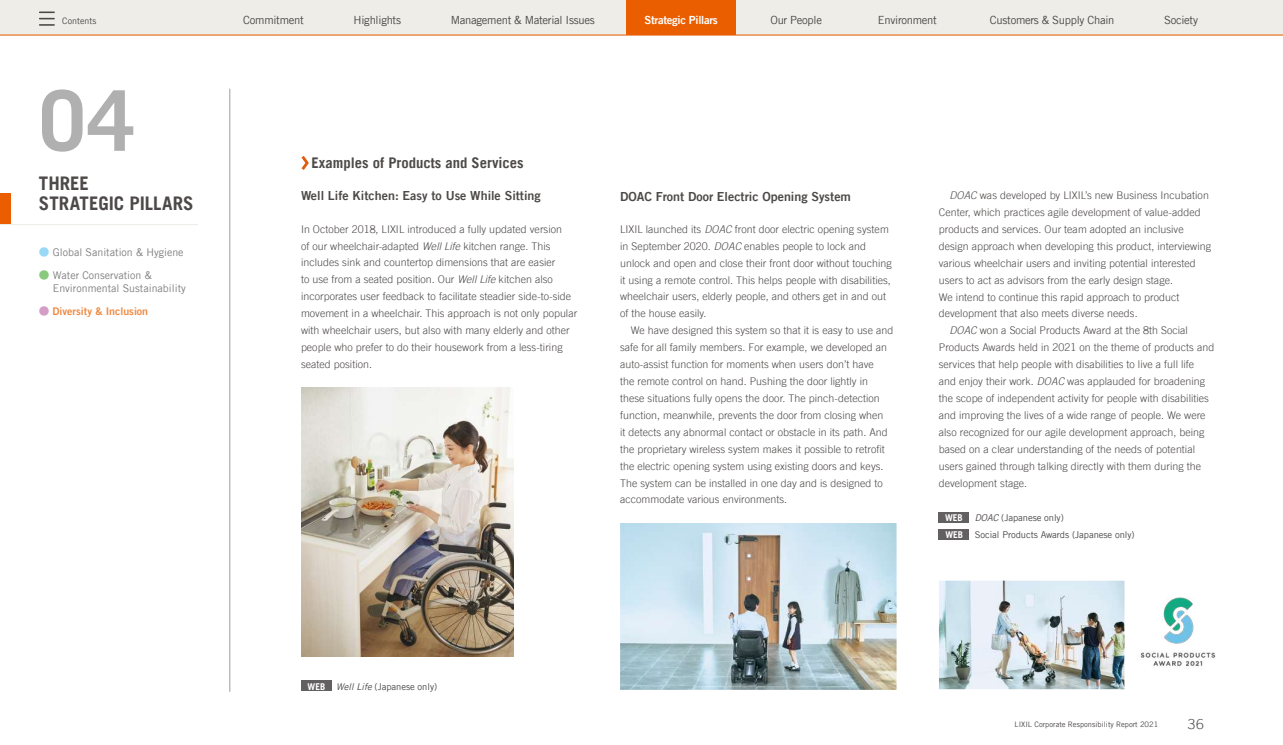
<style>
.page{position:relative;width:1283px;height:745px;background:#fff}
.page>*{position:absolute;margin:0;border:0;box-sizing:border-box;transform-origin:0 0}
.t1{font:700 83.75px "Trade Gothic LT";color:#b0b0b1}
.t2{font:700 18.75px/20.4px "Trade Gothic LT";color:#4c4948}
.t3{font:700 14.75px "Trade Gothic LT";color:#4c4948}
.t4{font:300 13.75px "Trade Gothic LT";color:#4c4948}
.t5{font:12.5px "Trade Gothic LT Bold Two";color:#4c4948}
.t6{font:11.25px "Trade Gothic LT";letter-spacing:-.025em;color:#4c4948}
.t7{font:11.25px "Trade Gothic LT Bold Two";letter-spacing:-.025em;color:#fff}
.t8{font:300 10.62px/16.9px "Trade Gothic LT";letter-spacing:.005em;color:#4c4948}
.t9{font:10.62px/13.6px "Trade Gothic LT";color:#808080}
.t10{font:10.62px "Trade Gothic LT Bold Two";color:#f08a42}
.t11{font:9.38px "Trade Gothic LT";letter-spacing:-.005em;color:#4c4948}
.t12{font:700 9.38px "Trade Gothic LT";letter-spacing:-.005em;color:#fff}
.t13{font:8.88px "Trade Gothic LT";letter-spacing:.005em;color:#4c4948}
.t14{font:7.5px "Trade Gothic LT";color:#4c4948}
.s1{font-family:"UD Shin Go Pro";color:#9ad9f5}
.s2{font-family:"UD Shin Go Pro";color:#88c97d}
.s3{font-family:"UD Shin Go Pro";color:#d39dc6}
.s4{font-style:italic}
</style>
<div class="page">
<div style="left:0;top:0;width:1283px;height:35px;background:#efede8"></div>
<hr style="left:0;top:35px;width:1283px;height:1px;background:#eb5e00">
<svg style="left:39px;top:12px;width:16px;height:14px"></svg>
<div style="left:0;top:193px;width:11px;height:32px;background:#eb5e00"></div>
<hr style="left:0;top:224px;width:198px;height:1px;background:#efede8">
<div style="left:626px;top:0;width:110px;height:35px;background:#eb5e00"></div>
<img style="left:301px;top:387px;width:213px;height:268px">
<div style="left:939px;top:511px;width:30px;height:11px;background:#626060"></div>
<div style="left:939px;top:528px;width:30px;height:11px;background:#626060"></div>
<img style="left:620px;top:523px;width:276px;height:166px">
<img style="left:939px;top:580px;width:185px;height:108px">
<img style="left:1140px;top:597px;width:75px;height:70px">
<hr style="left:229px;top:89px;width:1px;height:602px;background:#b0b0b1">
<div style="left:301px;top:680px;width:30px;height:10px;background:#626060"></div>
<svg style="left:301px;top:156px;width:8px;height:14px"></svg>
<p class="t13" style="left:62px;top:16px;width:36px">Contents</p>
<h1 class="t1" style="left:39px;top:69px;width:97px">04</h1>
<h2 class="t2" style="left:39px;top:172px;width:156px">THREE<br>STRATEGIC PILLARS</h2>
<p class="t9" style="left:39px;top:245px;width:146px"><span class="s1">●</span> Global Sanitation &amp; Hygiene</p>
<p class="t9" style="left:53px;top:268px;width:135px;text-indent:-14px"><span class="s2">●</span> Water Conservation &amp;<br>Environmental Sustainability</p>
<p class="t10" style="left:39px;top:304px;width:111px"><span class="s3">●</span> Diversity &amp; Inclusion</p>
<p class="t6" style="left:243px;top:13px;width:62px">Commitment</p>
<p class="t6" style="left:354px;top:13px;width:49px">Highlights</p>
<p class="t6" style="left:451px;top:13px;width:145px">Management &amp; Material Issues</p>
<p class="t7" style="left:644px;top:13px;width:75px">Strategic Pillars</p>
<p class="t6" style="left:770px;top:13px;width:53px">Our People</p>
<p class="t6" style="left:878px;top:13px;width:61px">Environment</p>
<p class="t6" style="left:990px;top:13px;width:126px">Customers &amp; Supply Chain</p>
<p class="t6" style="left:1164px;top:13px;width:35px">Society</p>
<h3 class="t3" style="left:312px;top:154px;width:214px">Examples of Products and Services</h3>
<p class="t5" style="left:301px;top:188px;width:241px">Well Life Kitchen: Easy to Use While Sitting</p>
<p class="t8" style="left:301px;top:220px;width:278px">In October 2018, LIXIL introduced a fully updated version<br>of our wheelchair-adapted <span class="s4">Well Life</span> kitchen range. This includes sink and countertop dimensions that are easier<br>to use from a seated position. Our <span class="s4">Well Life</span> kitchen also incorporates user feedback to facilitate steadier side-to-side movement in a wheelchair. This approach is not only popular with wheelchair users, but also with many elderly and other people who prefer to do their housework from a less-tiring seated position.</p>
<p class="t5" style="left:620px;top:188px;width:232px">DOAC Front Door Electric Opening System</p>
<p class="t8" style="left:620px;top:220px;width:273px">LIXIL launched its <span class="s4">DOAC</span> front door electric opening system in September 2020. <span class="s4">DOAC</span> enables people to lock and unlock and open and close their front door without touching it using a remote control. This helps people with disabilities, wheelchair users, elderly people, and others get in and out of the house easily.</p>
<p class="t8" style="left:620px;top:322px;width:275px;text-indent:11px">We have designed this system so that isit easy to use and safe for all family members. For example, we developed an auto-assist function for moments when users don t’ have<br>the remote control on hand. Pushing the door lightly in these situations fully opens the door. The pinch-detection function, meanwhile, prevents the door from closing when<br>it detects any abnormal contact or obstacle in its path. And the proprietary wireless system makes it possible to retrofit the electric opening system using existing doors and keys.<br>The system can be installed in one day and is designed to accommodate various environments.</p>
<p class="t8" style="left:949px;top:186px;width:261px"><span class="s4">DOAC</span> was developed by LIXILs’ new Business Incubation</p>
<p class="t8" style="left:939px;top:203px;width:263px">Center, which practices agile development of value-added</p>
<p class="t8" style="left:939px;top:220px;width:246px">products and services. Our team adopted an inclusive</p>
<p class="t8" style="left:939px;top:237px;width:274px">design approach when developing this product, interviewing</p>
<p class="t8" style="left:939px;top:254px;width:258px">various wheelchair users and inviting potential interested</p>
<p class="t8" style="left:939px;top:271px;width:236px">users to act as advisors from the early design stage.</p>
<p class="t8" style="left:939px;top:288px;width:242px">We intend to continue this rapid approach to product</p>
<p class="t8" style="left:939px;top:305px;width:200px">development that also meets diverse needs.</p>
<p class="t8" style="left:949px;top:322px;width:240px"><span class="s4">DOAC</span> won a Social Products Award at the 8th Social</p>
<p class="t8" style="left:939px;top:338px;width:277px">Products Awards held in 2021 on the theme of products and</p>
<p class="t8" style="left:939px;top:355px;width:257px">services that help people with disabilities to live a full life</p>
<p class="t8" style="left:939px;top:372px;width:268px">and enjoy their work. <span class="s4">DOAC</span> was applauded for broadening</p>
<p class="t8" style="left:939px;top:389px;width:272px">the scope of independent activity for people with disabilities</p>
<p class="t8" style="left:939px;top:406px;width:268px">and improving the lives of a wide range of people. We were</p>
<p class="t8" style="left:939px;top:423px;width:267px">also recognized for our agile development approach, being</p>
<p class="t8" style="left:939px;top:440px;width:258px">based on a clear understanding of the needs of potential</p>
<p class="t8" style="left:939px;top:457px;width:264px">users gained through talking directly with them during the</p>
<p class="t8" style="left:939px;top:474px;width:90px">development stage.</p>
<p class="t11" style="left:974px;top:511px;width:91px"><span class="s4">DOAC</span> (Japanese only(</p>
<p class="t12" style="left:945px;top:511px;width:19px">WEB</p>
<p class="t12" style="left:945px;top:528px;width:19px">WEB</p>
<p class="t11" style="left:975px;top:528px;width:161px">Social Products Awards (Japanese only(</p>
<p class="t12" style="left:308px;top:680px;width:19px">WEB</p>
<p class="t11" style="left:336px;top:680px;width:103px"><span class="s4">Well Life</span> (Japanese only(</p>
<p class="t14" style="left:1014px;top:719px;width:145px">LIXIL Corporate Responsibility Report 2021</p>
<p class="t4" style="left:1187px;top:715px;width:18px">36</p>
</div>
